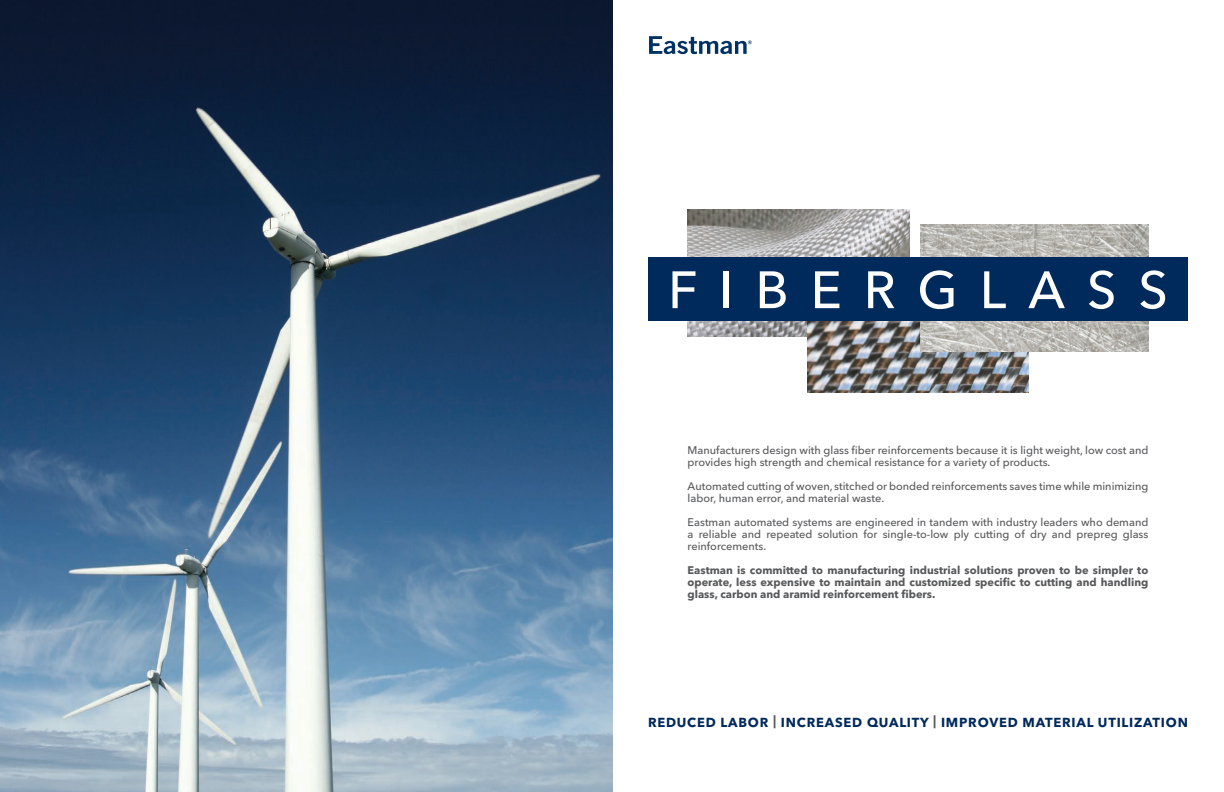
<style>
.page{position:relative;width:1224px;height:792px;background:#fff}
.page>*{position:absolute;margin:0;border:0;box-sizing:border-box;transform-origin:0 0}
.t1{font:500 52px "Avenir Next LT Pro";letter-spacing:.42em;color:#fff}
.t2{font:700 13px "Avenir Next LT Pro";letter-spacing:.06em;color:#00295c}
.t3{font:500 11px/12px "Avenir Next LT Pro";color:#57585a}
.t4{font:700 11px/12px "Avenir Next LT Pro";color:#57585a;text-align:justify}
</style>
<div class="page">
<img style="left:0;top:0;width:612px;height:792px">
<svg style="left:649px;top:36px;width:103px;height:18px"></svg>
<img style="left:688px;top:209px;width:221px;height:128px">
<img style="left:807px;top:321px;width:222px;height:72px">
<img style="left:920px;top:224px;width:228px;height:128px">
<div style="left:648px;top:258px;width:540px;height:63px;background:#00295c"></div>
<h1 class="t1" style="left:668px;top:259px;width:501px">FIBERGLASS</h1>
<p class="t3" style="left:688px;top:444px;width:462px">Manufacturers design with glass fiber reinforcements because it is light weight, low cost and provides high strength and chemical resistance for a variety of products.</p>
<p class="t3" style="left:688px;top:480px;width:462px">Automated cutting of woven, stitched or bonded reinforcements saves time while minimizing labor, human error, and material waste.</p>
<p class="t3" style="left:688px;top:516px;width:462px;text-align:justify">Eastman automated systems are engineered in tandem with industry leaders who demand a reliable and repeated solution for single-to-low ply cutting of dry and prepreg glass reinforcements.</p>
<p class="t4" style="left:688px;top:564px;width:462px">Eastman is committed to manufacturing industrial solutions proven to be simpler to operate, less expensive to maintain and customized specific to cutting and handling glass, carbon and aramid reinforcement fibers.</p>
<p class="t2" style="left:648px;top:714px;width:542px">REDUCED LABOR <sup>|</sup> INCREASED QUALITY <sup>|</sup> IMPROVED MATERIAL UTILIZATION</p>
</div>
